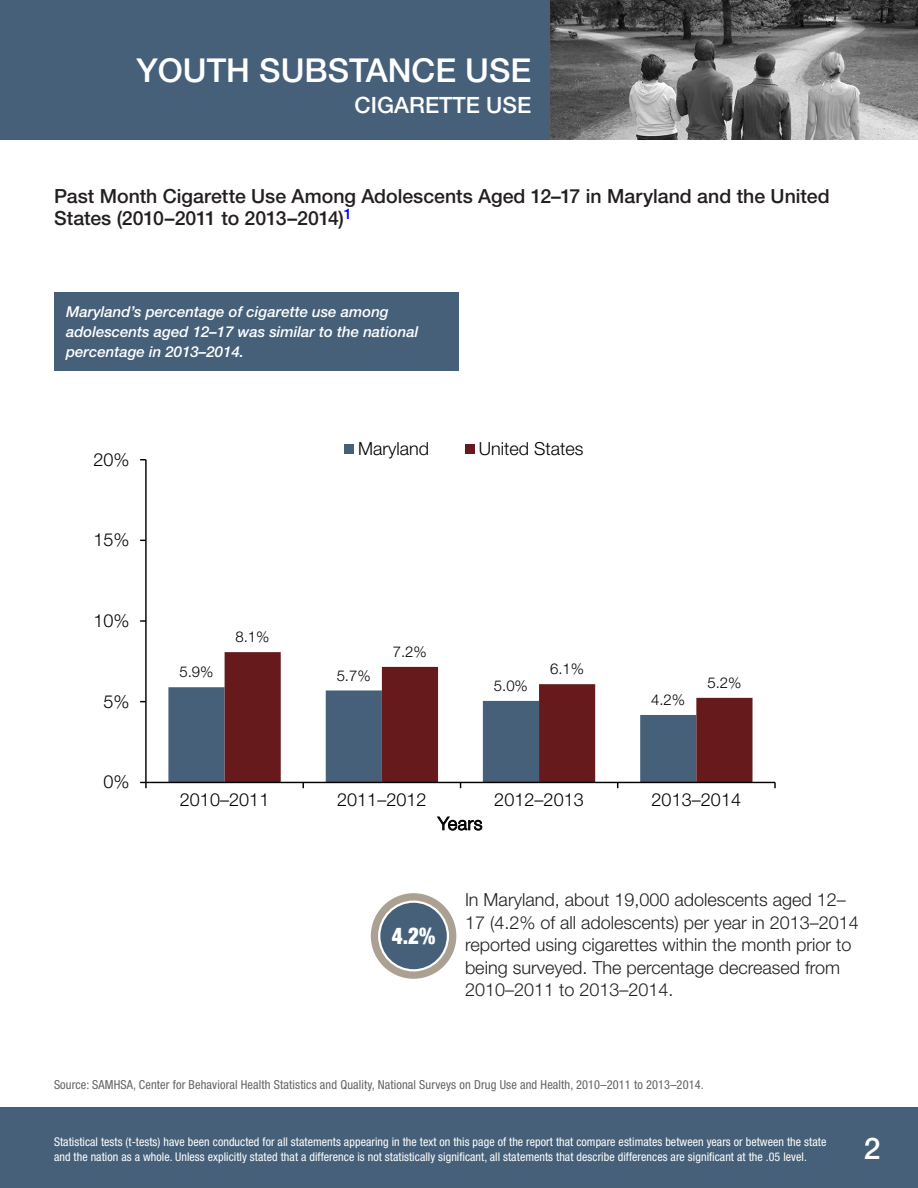
<style>
.page{position:relative;width:918px;height:1188px;background:#fff}
.page>*{position:absolute;margin:0;border:0;box-sizing:border-box;transform-origin:0 0}
.t1{font:500 33px "Helvetica Neue LT Std";color:#fff}
.t2{font:500 30px "Helvetica Neue LT Std";color:#fff}
.t3{font:900 condensed 23.25px "Helvetica Neue LT Std";color:#fff;scale:.9 1}
.t4{font:500 22.5px "Helvetica Neue LT Std";color:#fff}
.t5{font:500 19.5px/22.5px "Helvetica Neue LT Std";color:#231f20}
.t6{font:300 18px/22.5px "Helvetica Neue LT Std";color:#231f20}
.t7{font:300 18px "Helvetica Neue LT Std";letter-spacing:.005em;color:#000}
.t8{font:italic 500 15px/20.2px "Helvetica Neue LT Std";color:#fff}
.t9{font:300 15px "Helvetica Neue LT Std";color:#000}
.t10{font:condensed 12.3px "Helvetica Neue LT Std";letter-spacing:.01em;color:#636366}
.t11{font:condensed 12px/15px "Helvetica Neue LT Std";letter-spacing:.005em;color:#fff}
.s1{font-size:18.6px}
</style>
<div class="page">
<div style="left:0;top:0;width:551px;height:140px;background:#466079"></div>
<img style="left:551px;top:0;width:367px;height:140px">
<div style="left:0;top:1107px;width:918px;height:81px;background:#466079"></div>
<div style="left:54px;top:292px;width:405px;height:79px;background:#466079"></div>
<div style="left:168px;top:687px;width:57px;height:95px;background:#466079"></div>
<svg style="left:225px;top:652px;width:528px;height:130px"></svg>
<hr style="left:145px;top:460px;width:2px;height:322px;background:#000">
<svg style="left:140px;top:620px;width:6px;height:2px"></svg>
<hr style="left:146px;top:782px;width:629px;height:1px;background:#000">
<svg style="left:140px;top:782px;width:7px;height:6px"></svg>
<svg style="left:437px;top:816px;width:45px;height:15px"></svg>
<div style="left:344px;top:444px;width:10px;height:10px;background:#466079"></div>
<div style="left:465px;top:444px;width:10px;height:10px;background:#661a1c"></div>
<svg style="left:371px;top:893px;width:85px;height:86px"></svg>
<svg style="left:378px;top:901px;width:71px;height:70px"></svg>
<div style="left:380px;top:903px;width:67px;height:66px;background:#466079;border-radius:50%"></div>
<h1 class="t1" style="left:136px;top:50px;width:396px">YOUTH SUBSTANCE USE</h1>
<h3 class="t4" style="left:355px;top:92px;width:178px">CIGARETTE USE</h3>
<p class="t5" style="left:54px;top:185px;width:777px">Past Month Cigarette Use Among Adolescents Aged 12–17 in Maryland and the United<br>States (2010–2011 to 2013–2014)<sup>1</sup></p>
<p class="t8" style="left:66px;top:301px;width:354px">Maryland’s percentage of cigarette use among adolescents aged 12–17 was similar to the national percentage in 2013–2014.</p>
<h3 class="t7" style="left:93px;top:448px;width:37px">20%</h3>
<h3 class="t7" style="left:93px;top:529px;width:37px">15%</h3>
<h3 class="t7" style="left:93px;top:610px;width:37px">10%</h3>
<h3 class="t7" style="left:104px;top:690px;width:28px">5%</h3>
<h3 class="t7" style="left:104px;top:771px;width:28px">0%</h3>
<h3 class="t7" style="left:358px;top:437px;width:72px">Maryland</h3>
<h3 class="t7" style="left:479px;top:437px;width:106px">United States</h3>
<p class="t9" style="left:236px;top:628px;width:35px">8.1%</p>
<p class="t9" style="left:179px;top:663px;width:35px">5.9%</p>
<p class="t9" style="left:337px;top:666px;width:35px">5.7%</p>
<p class="t9" style="left:393px;top:643px;width:35px">7.2%</p>
<p class="t9" style="left:494px;top:677px;width:35px">5.0%</p>
<p class="t9" style="left:550px;top:660px;width:35px">6.1%</p>
<p class="t9" style="left:651px;top:691px;width:35px">4.2%</p>
<p class="t9" style="left:707px;top:673px;width:35px">5.2%</p>
<h3 class="t7" style="left:180px;top:789px;width:91px">2010–2011</h3>
<h3 class="t7" style="left:337px;top:789px;width:91px">2011–2012</h3>
<h3 class="t7" style="left:494px;top:789px;width:91px">2012–2013</h3>
<h3 class="t7" style="left:652px;top:789px;width:91px">2013–2014</h3>
<h3 class="t7" style="left:438px;top:812px;width:46px">Years</h3>
<h3 class="t3" style="left:392px;top:921px;width:50px">4<span class="s1">.</span>2%</h3>
<p class="t6" style="left:465px;top:888px;width:395px">In Maryland, about 19,000 adolescents aged 12– 17 (4.2% of all adolescents) per year in 2013–2014 reported using cigarettes within the month prior to being surveyed. The percentage decreased from 2010–2011 to 2013–2014.</p>
<p class="t10" style="left:54px;top:1078px;width:651px">Source: SAMHSA, Center for Behavioral Health Statistics and Quality, National Surveys on Drug Use and Health, 2010–2011 to 2013–2014.</p>
<p class="t11" style="left:54px;top:1134px;width:774px">Statistical tests (t-tests) have been conducted for all statements appearing in the text on this page of the report that compare estimates between years or between the state and the nation as a whole. Unless explicitly stated that a difference is not statistically significant, all statements that describe differences are significant at the .05 level.</p>
<h2 class="t2" style="left:864px;top:1130px;width:18px">2</h2>
</div>
